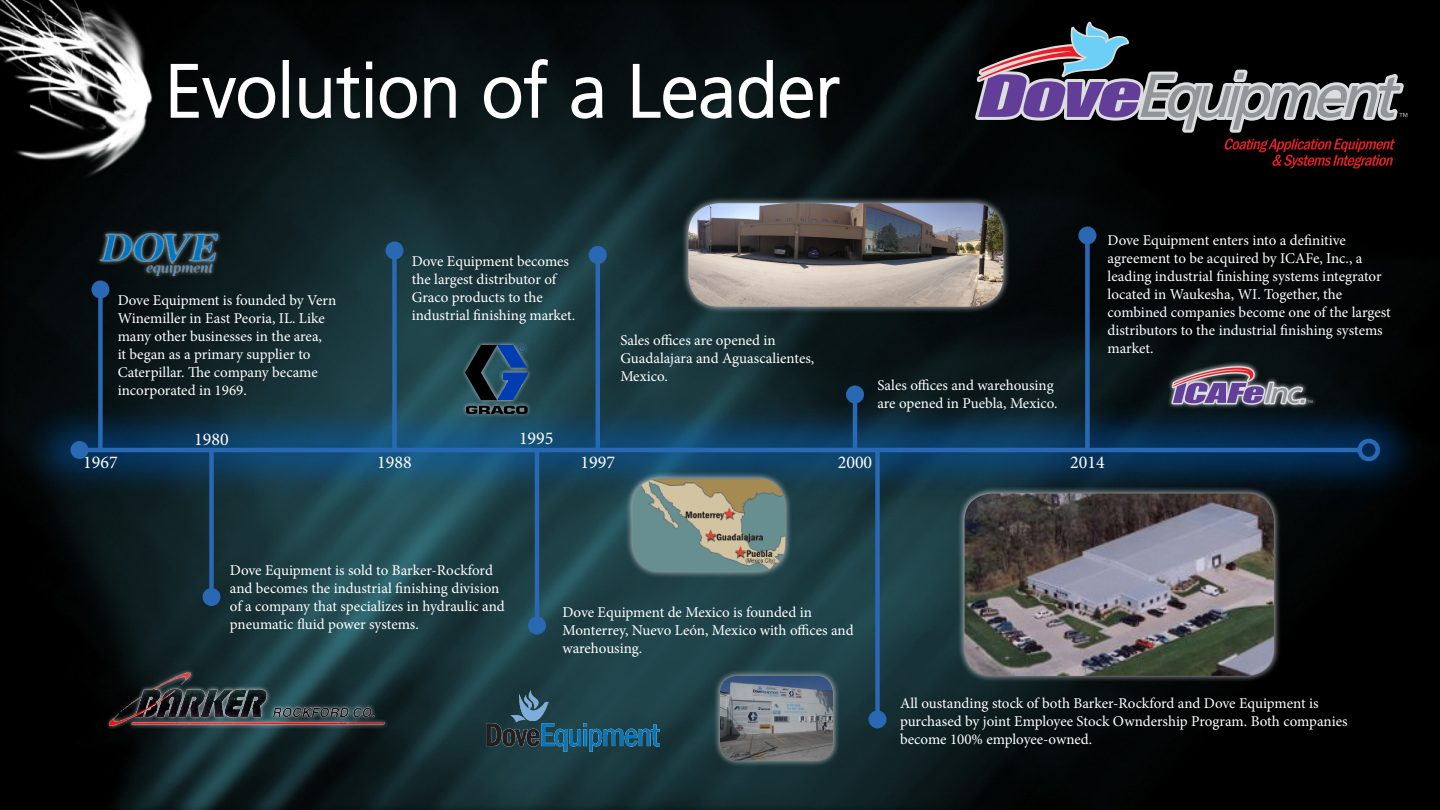
<style>
.page{position:relative;width:1440px;height:810px;background:#fff}
.page>*{position:absolute;margin:0;border:0;box-sizing:border-box;transform-origin:0 0}
.t1{font:300 75px "Frutiger LT Std";color:#fff}
.t2{font:18px "Minion Pro";color:#fff}
.Paragraph_Style_1{font:15px/18px "Minion Pro";letter-spacing:-.005em;color:#fff}
</style>
<div class="page">
<img style="left:0;top:0;width:1440px;height:810px">
<img style="left:5px;top:375px;width:1435px;height:150px">
<svg style="left:170px;top:63px;width:106px;height:56px"></svg>
<div style="left:283px;top:60px;width:6px;height:58px;border:2px solid #fff"></div>
<svg style="left:299px;top:61px;width:74px;height:58px"></svg>
<svg style="left:379px;top:76px;width:77px;height:43px"></svg>
<svg style="left:483px;top:58px;width:66px;height:61px"></svg>
<svg style="left:571px;top:76px;width:33px;height:43px"></svg>
<svg style="left:632px;top:59px;width:208px;height:60px"></svg>
<hr style="left:80px;top:448px;width:1280px;height:4px;background:#2968b3">
<div style="left:70px;top:441px;width:18px;height:18px;background:#2968b3;border-radius:50%"></div>
<div style="left:1358px;top:439px;width:22px;height:22px;border:4px solid #2968b3;border-radius:50%"></div>
<div style="left:1085px;top:236px;width:5px;height:214px;background:#2968b3"></div>
<div style="left:1078px;top:226px;width:18px;height:18px;background:#2968b3;border-radius:50%"></div>
<div style="left:98px;top:290px;width:5px;height:160px;background:#2968b3"></div>
<div style="left:91px;top:280px;width:18px;height:18px;background:#2968b3;border-radius:50%"></div>
<div style="left:209px;top:450px;width:5px;height:147px;background:#2968b3"></div>
<div style="left:202px;top:588px;width:18px;height:18px;background:#2968b3;border-radius:50%"></div>
<div style="left:392px;top:250px;width:5px;height:200px;background:#2968b3"></div>
<div style="left:386px;top:242px;width:18px;height:18px;background:#2968b3;border-radius:50%"></div>
<hr style="left:535px;top:450px;width:4px;height:176px;background:#2968b3">
<div style="left:528px;top:616px;width:18px;height:18px;background:#2968b3;border-radius:50%"></div>
<hr style="left:596px;top:255px;width:4px;height:195px;background:#2968b3">
<div style="left:589px;top:246px;width:18px;height:18px;background:#2968b3;border-radius:50%"></div>
<hr style="left:853px;top:394px;width:4px;height:56px;background:#2968b3">
<div style="left:846px;top:386px;width:18px;height:18px;background:#2968b3;border-radius:50%"></div>
<div style="left:875px;top:450px;width:5px;height:269px;background:#2968b3"></div>
<div style="left:868px;top:710px;width:18px;height:18px;background:#2968b3;border-radius:50%"></div>
<div style="left:105px;top:668px;width:284px;height:62px;background:#fff;opacity:.75"></div>
<img style="left:100px;top:667px;width:286px;height:61px">
<div style="left:95px;top:229px;width:127px;height:51px;background:#fff;opacity:.75"></div>
<img style="left:99px;top:234px;width:121px;height:42px">
<div style="left:461px;top:341px;width:71px;height:77px;background:#fff;opacity:.75"></div>
<img style="left:466px;top:346px;width:62px;height:67px">
<div style="left:682px;top:197px;width:328px;height:116px;background:#fff;opacity:.75"></div>
<img style="left:688px;top:203px;width:315px;height:104px">
<div style="left:713px;top:669px;width:127px;height:98px;background:#fff;opacity:.75"></div>
<img style="left:720px;top:676px;width:113px;height:85px">
<div style="left:626px;top:471px;width:166px;height:108px;background:#fff;opacity:.75"></div>
<img style="left:632px;top:478px;width:153px;height:94px">
<div style="left:958px;top:487px;width:323px;height:196px;background:#fff;opacity:.75"></div>
<img style="left:965px;top:494px;width:309px;height:182px">
<div style="left:1167px;top:361px;width:150px;height:49px;background:#fff;opacity:.75"></div>
<svg style="left:1172px;top:366px;width:141px;height:39px"></svg>
<svg style="left:975px;top:22px;width:433px;height:147px"></svg>
<img style="left:486px;top:691px;width:174px;height:60px">
<p class="t1" style="left:165px;top:49px;width:677px">Evolution of a Leader</p>
<p class="Paragraph_Style_1" style="left:118px;top:291px;width:220px">Dove Equipment is founded by Vern<br>Winemiller in East Peoria, IL. Like many other businesses in the area,<br>it began as a primary supplier to<br>Caterpillar. The company became incorporated in 1969.</p>
<p class="t2" style="left:194px;top:427px;width:36px">1980</p>
<p class="Paragraph_Style_1" style="left:412px;top:252px;width:165px">Dove Equipment becomes the largest distributor of<br>Graco products to the industrial finishing market.</p>
<p class="t2" style="left:519px;top:426px;width:36px">1995</p>
<p class="Paragraph_Style_1" style="left:620px;top:331px;width:195px">Sales offices are opened in<br>Guadalajara and Aguascalientes,<br>Mexico.</p>
<p class="Paragraph_Style_1" style="left:878px;top:377px;width:181px">Sales offices and warehousing are opened in Puebla, Mexico.</p>
<p class="Paragraph_Style_1" style="left:1108px;top:232px;width:285px">Dove Equipment enters into a definitive agreement to be acquired by ICAFe, Inc., a leading industrial finishing systems integrator located in Waukesha, WI. Together, the combined companies become one of the largest distributors to the industrial finishing systems market.</p>
<p class="t2" style="left:83px;top:450px;width:36px">1967</p>
<p class="t2" style="left:377px;top:450px;width:36px">1988</p>
<p class="Paragraph_Style_1" style="left:230px;top:562px;width:276px">Dove Equipment is sold to Barker-Rockford and becomes the industrial finishing division of a company that specializes in hydraulic and pneumatic fluid power systems.</p>
<p class="t2" style="left:580px;top:450px;width:36px">1997</p>
<p class="t2" style="left:838px;top:450px;width:36px">2000</p>
<p class="t2" style="left:1070px;top:450px;width:36px">2014</p>
<p class="Paragraph_Style_1" style="left:562px;top:603px;width:293px">Dove Equipment de Mexico is founded in<br>Monterrey, Nuevo León, Mexico with offices and warehousing.</p>
<p class="Paragraph_Style_1" style="left:900px;top:695px;width:449px">All oustanding stock of both Barker-Rockford and Dove Equipment is purchased by joint Employee Stock Owndership Program. Both companies become 100% employee-owned.</p>
</div>
